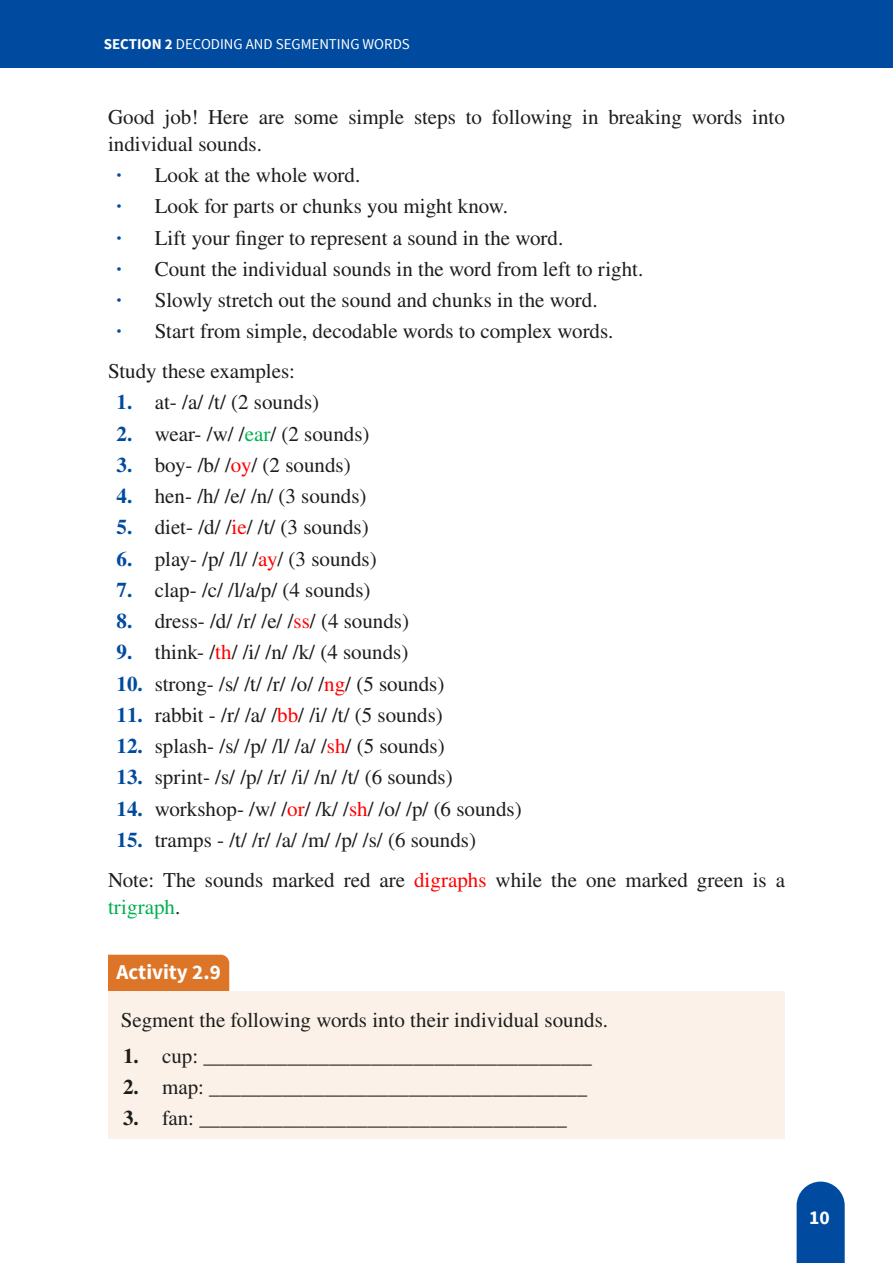
<style>
.page{position:relative;width:893px;height:1263px;background:#fff}
.page>*{position:absolute;margin:0;border:0;box-sizing:border-box;transform-origin:0 0}
.Body_Indent{font:21px "STIX General";color:#1d1d1b}
.Activity_indent_single_line{font:21px "STIX General";color:#1d1d1b}
.Body_single_line{font:21px/27px "STIX General";color:#1d1d1b}
.Body{font:21px/27px "STIX General";color:#1d1d1b}
.Activity_Body_Single_line{font:21px "STIX General";color:#1d1d1b}
.Activity_Heading{font:700 21px "Source Sans Pro";color:#fff}
.t1{font:700 19.5px "Source Sans Pro";color:#fff}
.t2{font:15px "Source Sans Pro";color:#fff}
.s1{font-weight:700}
.s2{font-weight:700;color:#004b9f}
.s3{color:#00b050}
.s4{color:#f00}
</style>
<div class="page">
<div style="left:0;top:0;width:893px;height:68px;background:#004b9f"></div>
<svg style="left:797px;top:1181px;width:48px;height:82px;background:#1358a6"></svg>
<div style="left:108px;top:955px;width:121px;height:37px;background:#dc7527"></div>
<div style="left:108px;top:992px;width:677px;height:62px;background:#fbf1e9"></div>
<div style="left:108px;top:1027px;width:677px;height:49px;background:#fbf1e9"></div>
<div style="left:108px;top:1058px;width:677px;height:50px;background:#fbf1e9"></div>
<div style="left:108px;top:1090px;width:677px;height:49px;background:#fbf1e9"></div>
<p class="t2" style="left:104px;top:35px;width:308px"><span class="s1">SECTION 2</span> DECODING AND SEGMENTING WORDS</p>
<p class="Body_single_line" style="left:108px;top:104px;width:678px">Good job! Here are some simple steps to following in breaking words into individual sounds.</p>
<p class="Body_Indent" style="left:117px;top:161px;width:245px"><span class="s2">·</span> Look at the whole word.</p>
<p class="Body_Indent" style="left:117px;top:192px;width:393px"><span class="s2">·</span> Look for parts or chunks you might know.</p>
<p class="Body_Indent" style="left:117px;top:223px;width:448px"><span class="s2">·</span> Lift your finger to represent a sound in the word.</p>
<p class="Body_Indent" style="left:117px;top:254px;width:528px"><span class="s2">·</span> Count the individual sounds in the word from left to right.</p>
<p class="Body_Indent" style="left:117px;top:286px;width:483px"><span class="s2">·</span> Slowly stretch out the sound and chunks in the word.</p>
<p class="Body_Indent" style="left:117px;top:317px;width:499px"><span class="s2">·</span> Start from simple, decodable words to complex words.</p>
<p class="Body_single_line" style="left:108px;top:358px;width:189px">Study these examples:</p>
<p class="Body_Indent" style="left:117px;top:388px;width:204px"><span class="s2">1.</span> at- /a/ /t/ (2 sounds)</p>
<p class="Body_Indent" style="left:117px;top:419px;width:255px"><span class="s2">2.</span> wear- /w/ /<span class="s3">ear</span>/ (2 sounds)</p>
<p class="Body_Indent" style="left:117px;top:450px;width:236px"><span class="s2">3.</span> boy- /b/ /<span class="s4">oy</span>/ (2 sounds)</p>
<p class="Body_Indent" style="left:117px;top:482px;width:252px"><span class="s2">4.</span> hen- /h/ /e/ /n/ (3 sounds)</p>
<p class="Body_Indent" style="left:117px;top:513px;width:254px"><span class="s2">5.</span> diet- /d/ /<span class="s4">ie</span>/ /t/ (3 sounds)</p>
<p class="Body_Indent" style="left:117px;top:544px;width:262px"><span class="s2">6.</span> play- /p/ /l/ /<span class="s4">ay</span>/ (3 sounds)</p>
<p class="Body_Indent" style="left:117px;top:575px;width:256px"><span class="s2">7.</span> clap- /c/ /l/a/p/ (4 sounds)</p>
<p class="Body_Indent" style="left:117px;top:607px;width:294px"><span class="s2">8.</span> dress- /d/ /r/ /e/ /<span class="s4">ss</span>/ (4 sounds)</p>
<p class="Body_Indent" style="left:117px;top:638px;width:293px"><span class="s2">9.</span> think- /<span class="s4">th</span>/ /i/ /n/ /k/ (4 sounds)</p>
<p class="Body_Indent" style="left:117px;top:669px;width:329px"><span class="s2">10.</span> strong- /s/ /t/ /r/ /o/ /<span class="s4">ng</span>/ (5 sounds)</p>
<p class="Body_Indent" style="left:117px;top:700px;width:328px"><span class="s2">11.</span> rabbit - /r/ /a/ /<span class="s4">bb</span>/ /i/ /t/ (5 sounds)</p>
<p class="Body_Indent" style="left:117px;top:732px;width:330px"><span class="s2">12.</span> splash- /s/ /p/ /l/ /a/ /<span class="s4">sh</span>/ (5 sounds)</p>
<p class="Body_Indent" style="left:117px;top:763px;width:338px"><span class="s2">13.</span> sprint- /s/ /p/ /r/ /i/ /n/ /t/ (6 sounds)</p>
<p class="Body_Indent" style="left:117px;top:794px;width:407px"><span class="s2">14.</span> workshop- /w/ /<span class="s4">or</span>/ /k/ /<span class="s4">sh</span>/ /o/ /p/ (6 sounds)</p>
<p class="Body_Indent" style="left:117px;top:825px;width:361px"><span class="s2">15.</span> tramps - /t/ /r/ /a/ /m/ /p/ /s/ (6 sounds)</p>
<p class="Body" style="left:108px;top:867px;width:678px">Note: The sounds marked red are <span class="s4">digraphs</span> while the one marked green is a <span class="s3">trigraph</span>.</p>
<p class="Activity_Heading" style="left:117px;top:958px;width:106px">Activity 2.9</p>
<p class="Activity_Body_Single_line" style="left:121px;top:1006px;width:489px">Segment the following words into their individual sounds.</p>
<p class="Activity_indent_single_line" style="left:123px;top:1041px;width:470px"><span class="s1">1.</span> cup: _____________________________________</p>
<p class="Activity_indent_single_line" style="left:123px;top:1072px;width:466px"><span class="s1">2.</span> map: ____________________________________</p>
<p class="Activity_indent_single_line" style="left:123px;top:1104px;width:445px"><span class="s1">3.</span> fan: ___________________________________</p>
<p class="t1" style="left:809px;top:1205px;width:22px">10</p>
</div>
